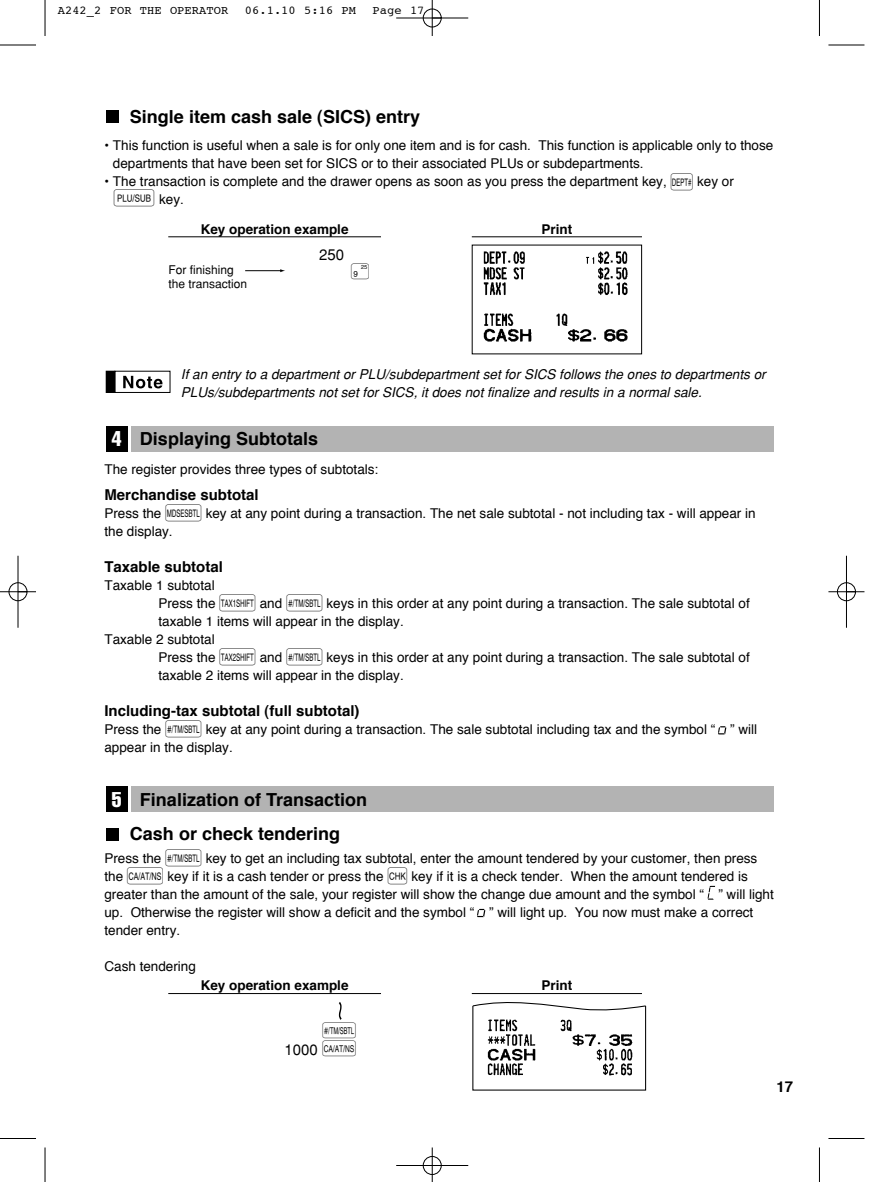
<style>
.page{position:relative;width:893px;height:1182px;background:#fff}
.page>*{position:absolute;margin:0;border:0;box-sizing:border-box;transform-origin:0 0}
.t1{font:21px "XEA201";color:#000}
.t2{font:19.5px "XEA201";color:#000}
.t3{font:700 18px "Helvetica";color:#000}
.t4{font:700 15px "Helvetica";color:#000}
.t5{font:15px "Helvetica";color:#000}
.t6{font:13.5px/18px "Helvetica";color:#000}
.t7{font:italic 13.5px/18px "Helvetica";color:#000}
.t8{font:700 13.5px "Helvetica";color:#000}
.t9{font:12px "Courier";letter-spacing:.01em;color:#000}
.t10{font:12px/14.2px "Helvetica";color:#000}
.s1{font-family:"XEA201";font-size:21px}
.s2{font-weight:400;font-stretch:extra-condensed;font-size:21px;color:#fff}
.s3{font-family:"XEA201";font-size:19.5px}
</style>
<div class="page">
<div style="left:115px;top:371px;width:55px;height:22px;border:1px solid #000"></div>
<div style="left:106px;top:371px;width:9px;height:21px;background:#000"></div>
<svg style="left:123px;top:376px;width:39px;height:12px"></svg>
<img style="left:483px;top:251px;width:145px;height:91px">
<hr style="left:245px;top:270px;width:36px;height:1px;background:#000">
<hr style="left:472px;top:236px;width:170px;height:1px;background:#000">
<hr style="left:168px;top:236px;width:213px;height:1px;background:#000">
<div style="left:106px;top:110px;width:13px;height:13px;background:#000"></div>
<img style="left:487px;top:1019px;width:146px;height:57px">
<svg style="left:472px;top:1002px;width:174px;height:10px"></svg>
<svg style="left:339px;top:1002px;width:2px;height:18px"></svg>
<hr style="left:472px;top:993px;width:170px;height:1px;background:#000">
<hr style="left:168px;top:993px;width:213px;height:1px;background:#000">
<svg style="left:477px;top:908px;width:9px;height:10px"></svg>
<svg style="left:477px;top:909px;width:8px;height:8px"></svg>
<svg style="left:707px;top:886px;width:8px;height:14px"></svg>
<div style="left:106px;top:828px;width:13px;height:12px;background:#000"></div>
<div style="left:131px;top:787px;width:642px;height:25px;background:#b3b3b3"></div>
<div style="left:106px;top:787px;width:21px;height:25px;background:#000"></div>
<svg style="left:718px;top:726px;width:8px;height:8px"></svg>
<div style="left:131px;top:426px;width:642px;height:25px;background:#b3b3b3"></div>
<div style="left:106px;top:426px;width:21px;height:25px;background:#000"></div>
<hr style="left:45px;top:0;width:1px;height:36px;background:#000">
<hr style="left:1px;top:45px;width:35px;height:1px;background:#000">
<hr style="left:819px;top:0;width:1px;height:36px;background:#000">
<hr style="left:828px;top:45px;width:36px;height:1px;background:#000">
<hr style="left:45px;top:1148px;width:1px;height:33px;background:#000">
<hr style="left:1px;top:1138px;width:35px;height:1px;background:#000">
<hr style="left:819px;top:1148px;width:1px;height:33px;background:#000">
<hr style="left:828px;top:1138px;width:36px;height:1px;background:#000">
<div style="left:9px;top:582px;width:18px;height:19px;border:1px solid #fff;border-radius:50%"></div>
<div style="left:837px;top:582px;width:18px;height:19px;border:1px solid #fff;border-radius:50%"></div>
<hr style="left:396px;top:18px;width:72px;height:1px;background:#000">
<hr style="left:396px;top:1165px;width:72px;height:1px;background:#000">
<hr style="left:18px;top:556px;width:1px;height:72px;background:#000">
<hr style="left:846px;top:556px;width:1px;height:72px;background:#000">
<hr style="left:432px;top:0;width:1px;height:36px;background:#000">
<hr style="left:432px;top:1148px;width:1px;height:33px;background:#000">
<hr style="left:1px;top:591px;width:35px;height:1px;background:#000">
<hr style="left:828px;top:591px;width:36px;height:1px;background:#000">
<div style="left:423px;top:9px;width:18px;height:18px;border:1px solid #000;border-radius:50%"></div>
<div style="left:423px;top:1156px;width:18px;height:19px;border:1px solid #000;border-radius:50%"></div>
<div style="left:9px;top:583px;width:18px;height:18px;border:1px solid #000;border-radius:50%"></div>
<div style="left:837px;top:583px;width:18px;height:18px;border:1px solid #000;border-radius:50%"></div>
<p class="t9" style="left:58px;top:4px;width:172px">A242_2 FOR THE OPERATOR</p>
<p class="t9" style="left:245px;top:4px;width:113px">06.1.10 5:16 PM</p>
<p class="t9" style="left:372px;top:4px;width:53px">Page 17</p>
<h3 class="t3" style="left:130px;top:109px;width:292px">Single item cash sale (SICS) entry</h3>
<p class="t6" style="left:113px;top:137px;width:662px;text-indent:-8px">• This function is useful when a sale is for only one item and is for cash. This function is applicable only to those departments that have been set for SICS or to their associated PLUs or subdepartments.</p>
<p class="t6" style="left:104px;top:173px;width:631px">• The transaction is complete and the drawer opens as soon as you press the department key, <span class="s1">D</span> key or</p>
<h1 class="t1" style="left:113px;top:186px;width:44px">P</h1>
<p class="t6" style="left:159px;top:191px;width:26px">key.</p>
<p class="t8" style="left:201px;top:223px;width:149px">Key operation example</p>
<p class="t8" style="left:541px;top:223px;width:32px">Print</p>
<p class="t10" style="left:168px;top:264px;width:80px">For finishing the transaction</p>
<p class="t5" style="left:319px;top:249px;width:27px">250</p>
<h2 class="t2" style="left:351px;top:259px;width:20px">,</h2>
<p class="t7" style="left:181px;top:367px;width:586px">If an entry to a department or PLU/subdepartment set for SICS follows the ones to departments or<br>PLUs/subdepartments not set for SICS, it does not finalize and results in a normal sale.</p>
<h3 class="t3" style="left:112px;top:431px;width:208px"><span class="s2">4</span> Displaying Subtotals</h3>
<p class="t6" style="left:104px;top:461px;width:275px">The register provides three types of subtotals:</p>
<p class="t4" style="left:104px;top:489px;width:156px">Merchandise subtotal</p>
<p class="t6" style="left:104px;top:506px;width:652px">Press the <span class="s1">M</span> key at any point during a transaction. The net sale subtotal - not including tax - will appear in the display.</p>
<p class="t4" style="left:104px;top:561px;width:120px">Taxable subtotal</p>
<p class="t6" style="left:104px;top:578px;width:112px">Taxable 1 subtotal</p>
<p class="t6" style="left:158px;top:596px;width:592px">Press the <span class="s1">T</span> and <span class="s1">S</span> keys in this order at any point during a transaction. The sale subtotal of</p>
<p class="t6" style="left:158px;top:614px;width:247px">taxable 1 items will appear in the display.</p>
<p class="t6" style="left:104px;top:632px;width:112px">Taxable 2 subtotal</p>
<p class="t6" style="left:158px;top:650px;width:592px">Press the <span class="s1">U</span> and <span class="s1">S</span> keys in this order at any point during a transaction. The sale subtotal of</p>
<p class="t6" style="left:158px;top:668px;width:247px">taxable 2 items will appear in the display.</p>
<p class="t4" style="left:104px;top:705px;width:257px">Including-tax subtotal (full subtotal)</p>
<p class="t6" style="left:104px;top:722px;width:654px">Press the <span class="s1">S</span> key at any point during a transaction. The sale subtotal including tax and the symbol “ ” will appear in the display.</p>
<h3 class="t3" style="left:112px;top:792px;width:257px"><span class="s2">5</span> Finalization of Transaction</h3>
<h3 class="t3" style="left:130px;top:827px;width:212px">Cash or check tendering</h3>
<p class="t6" style="left:104px;top:850px;width:671px">Press the <span class="s1">S</span> key to get an including tax subtotal, enter the amount tendered by your customer, then press the <span class="s1">A</span> key if it is a cash tender or press the <span class="s1">C</span> key if it is a check tender. When the amount tendered is greater than the amount of the sale, your register will show the change due amount and the symbol “ ” will light up. Otherwise the register will show a deficit and the symbol “ ” will light up. You now must make a correct tender entry.</p>
<p class="t6" style="left:104px;top:958px;width:93px">Cash tendering</p>
<p class="t8" style="left:201px;top:980px;width:149px">Key operation example</p>
<p class="t8" style="left:541px;top:980px;width:32px">Print</p>
<h2 class="t2" style="left:322px;top:1019px;width:36px">S</h2>
<p class="t5" style="left:284px;top:1044px;width:73px">1000 <span class="s3">A</span></p>
<p class="t4" style="left:776px;top:1080px;width:18px">17</p>
</div>
